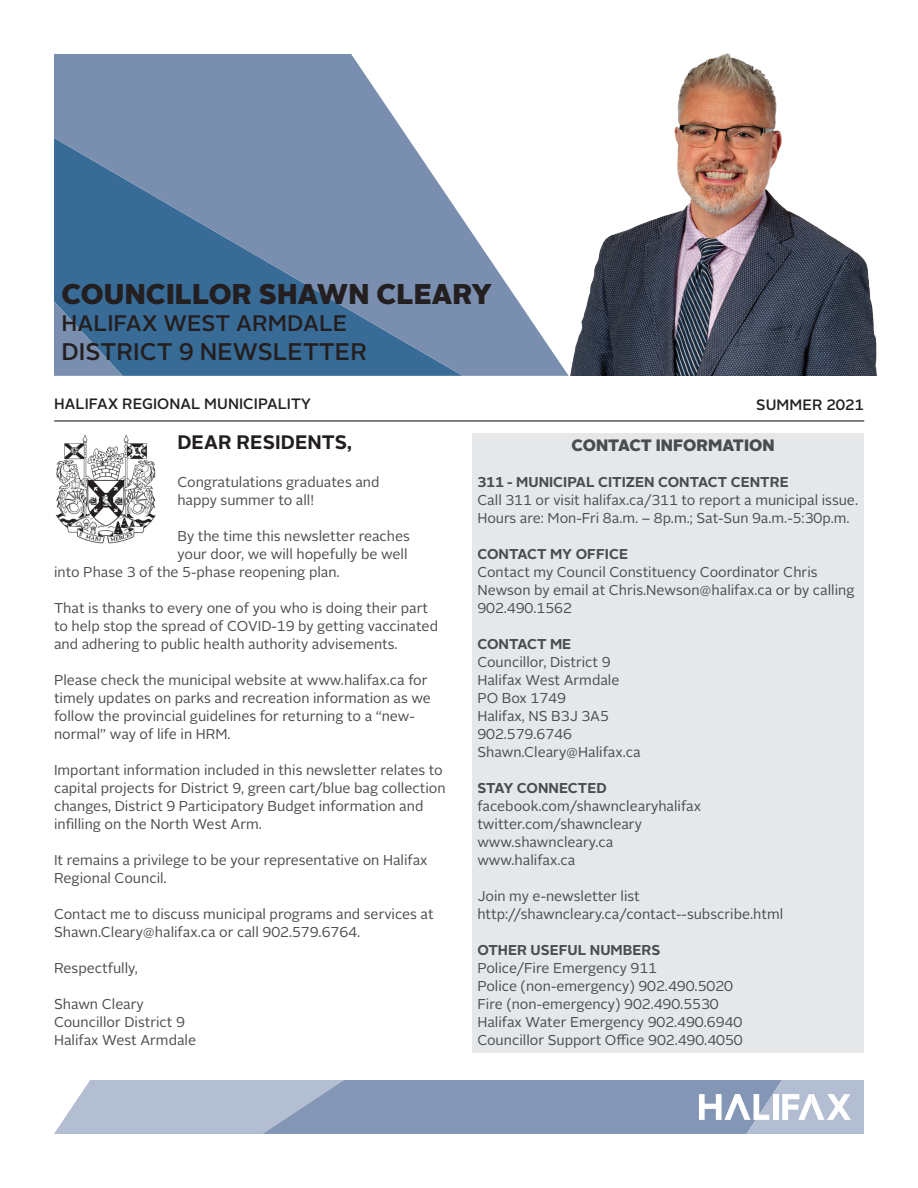
<style>
.page{position:relative;width:918px;height:1188px;background:#fff}
.page>*{position:absolute;margin:0;border:0;box-sizing:border-box;transform-origin:0 0}
.t1{font:900 28.5px "Alright Sans";letter-spacing:.005em;color:#231f20}
.t2{font:500 24px "Alright Sans";letter-spacing:.005em;color:#231f20}
.t3{font:500 22.5px "Alright Sans";letter-spacing:.005em;color:#231f20}
.t4{font:700 19.5px "Alright Sans";letter-spacing:.005em;color:#231f20}
.t5{font:900 16.5px "Alright Sans";color:#4b4c4d}
.t6{font:500 15px "Alright Sans";letter-spacing:.005em;color:#231f20}
.t7{font:14.25px/18px "Alright Sans";color:#4b4c4d}
.t8{font:700 14.25px "Alright Sans";color:#4b4c4d}
</style>
<div class="page">
<svg style="left:54px;top:1080px;width:810px;height:54px;background:#9eacc6"></svg>
<svg style="left:54px;top:54px;width:513px;height:322px;fill:#7a8fb0"></svg>
<svg style="left:54px;top:301px;width:69px;height:75px;background:#5a7da3"></svg>
<hr style="left:54px;top:420px;width:810px;height:2px;background:#231f20">
<img style="left:55px;top:434px;width:101px;height:109px">
<div style="left:472px;top:433px;width:392px;height:620px;background:#e6e7e9"></div>
<img style="left:567px;top:53px;width:310px;height:323px">
<h1 class="t1" style="left:62px;top:274px;width:432px">COUNCILLOR SHAWN CLEARY</h1>
<h3 class="t3" style="left:62px;top:308px;width:287px">HALIFAX WEST ARMDALE</h3>
<h2 class="t2" style="left:62px;top:335px;width:307px">DISTRICT 9 NEWSLETTER</h2>
<p class="t6" style="left:54px;top:394px;width:259px">HALIFAX REGIONAL MUNICIPALITY</p>
<p class="t6" style="left:756px;top:395px;width:109px">SUMMER 2021</p>
<h3 class="t4" style="left:177px;top:428px;width:176px">DEAR RESIDENTS,</h3>
<p class="t7" style="left:177px;top:473px;width:204px">Congratulations graduates and happy summer to all!</p>
<p class="t7" style="left:177px;top:527px;width:234px">By the time this newsletter reaches</p>
<p class="t7" style="left:177px;top:545px;width:232px">your door, we will hopefully be well</p>
<p class="t7" style="left:54px;top:563px;width:287px">into Phase 3 of the 5-phase reopening plan.</p>
<p class="t7" style="left:54px;top:599px;width:386px">That is thanks to every one of you who is doing their part to help stop the spread of COVID-19 by getting vaccinated and adhering to public health authority advisements.</p>
<p class="t7" style="left:54px;top:671px;width:378px">Please check the municipal website at www.halifax.ca for timely updates on parks and recreation information as we follow the provincial guidelines for returning to a “new&shy;normal” way of life in HRM.</p>
<p class="t7" style="left:54px;top:761px;width:393px">Important information included in this newsletter relates to capital projects for District 9, green cart/blue bag collection changes, District 9 Participatory Budget information and infilling on the North West Arm.</p>
<p class="t7" style="left:54px;top:851px;width:375px">It remains a privilege to be your representative on Halifax<br>Regional Council.</p>
<p class="t7" style="left:54px;top:905px;width:381px">Contact me to discuss municipal programs and services at<br>Shawn.Cleary@halifax.ca or call 902.579.6764.</p>
<p class="t7" style="left:54px;top:959px;width:85px">Respectfully,</p>
<p class="t7" style="left:54px;top:995px;width:144px">Shawn Cleary<br>Councillor District 9<br>Halifax West Armdale</p>
<p class="t5" style="left:572px;top:433px;width:204px">CONTACT INFORMATION</p>
<p class="t8" style="left:477px;top:472px;width:313px">311 - MUNICIPAL CITIZEN CONTACT CENTRE</p>
<p class="t7" style="left:477px;top:491px;width:382px">Call 311 or visit halifax.ca/311 to report a municipal issue.<br>Hours are: Mon-Fri 8a.m. – 8p.m.; Sat-Sun 9a.m.-5:30p.m.</p>
<p class="t8" style="left:477px;top:544px;width:152px">CONTACT MY OFFICE</p>
<p class="t7" style="left:477px;top:563px;width:379px">Contact my Council Constituency Coordinator Chris<br>Newson by email at Chris.Newson@halifax.ca or by calling<br>902.490.1562</p>
<p class="t8" style="left:477px;top:634px;width:96px">CONTACT ME</p>
<p class="t7" style="left:477px;top:653px;width:165px">Councillor, District 9<br>Halifax West Armdale<br>PO Box 1749<br>Halifax, NS B3J 3A5<br>902.579.6746<br>Shawn.Cleary@Halifax.ca</p>
<p class="t8" style="left:477px;top:778px;width:131px">STAY CONNECTED</p>
<p class="t7" style="left:477px;top:797px;width:225px">facebook.com/shawnclearyhalifax twitter.com/shawncleary www.shawncleary.ca www.halifax.ca</p>
<p class="t7" style="left:477px;top:887px;width:307px">Join my e-newsletter list http://shawncleary.ca/contact--subscribe.html</p>
<p class="t8" style="left:477px;top:940px;width:185px">OTHER USEFUL NUMBERS</p>
<p class="t7" style="left:477px;top:959px;width:267px">Police/Fire Emergency 911<br>Police (non-emergency) 902.490.5020<br>Fire (non-emergency) 902.490.5530<br>Halifax Water Emergency 902.490.6940<br>Councillor Support Office 902.490.4050</p>
</div>
